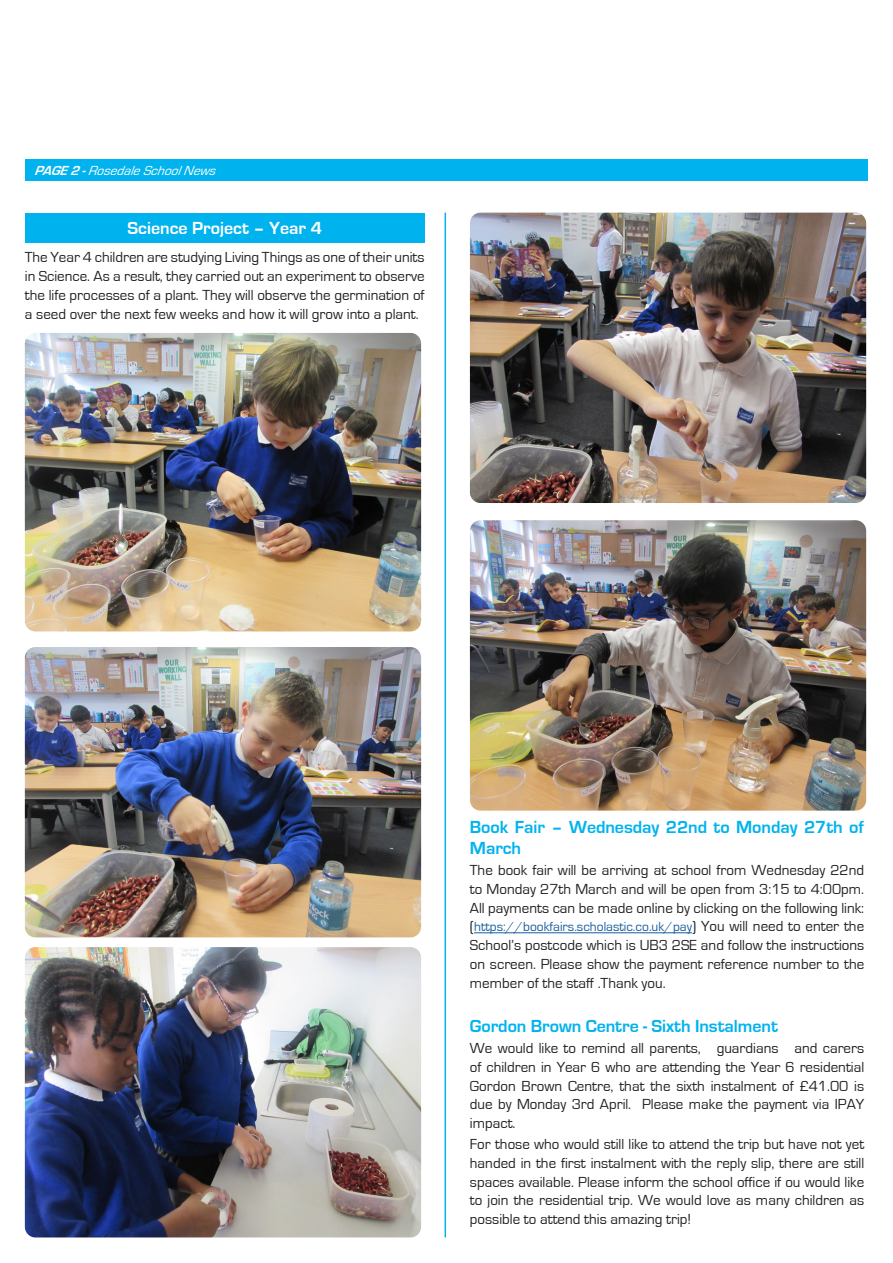
<style>
.page{position:relative;width:893px;height:1263px;background:#fff}
.page>*{position:absolute;margin:0;border:0;box-sizing:border-box;transform-origin:0 0}
.t1{font:700 18px/21.6px "Eurostile";letter-spacing:-.005em;color:#00b3ee}
.t2{font:700 18px "Eurostile";color:#fff}
.t3{font:15px/18.8px "Eurostile";color:#231f20;text-align:justify}
.t4{font:13.5px "Eurostile";color:#175d9e}
.t5{font:italic 13.5px "Eurostile";color:#fff}
.s1{font-weight:700}
.s2{font-size:15px;color:#231f20}
</style>
<div class="page">
<hr style="left:445px;top:213px;width:1px;height:1024px;background:#00b3ee">
<div style="left:25px;top:159px;width:842px;height:22px;background:#00b3ee"></div>
<img style="left:25px;top:333px;width:396px;height:298px">
<div style="left:25px;top:213px;width:400px;height:29px;background:#00b3ee"></div>
<img style="left:25px;top:647px;width:396px;height:290px">
<hr style="left:474px;top:932px;width:218px;height:1px;background:#175d9e">
<img style="left:25px;top:947px;width:396px;height:290px">
<img style="left:470px;top:213px;width:396px;height:290px">
<img style="left:470px;top:520px;width:396px;height:291px">
<p class="t5" style="left:34px;top:163px;width:188px"><span class="s1">PAGE2 -</span>RosedaleSchoolNews</p>
<p class="t2" style="left:127px;top:218px;width:196px">Science Project – Year 4</p>
<p class="t3" style="left:25px;top:248px;width:401px">The Year 4 children are studying Living Things as one of their units in Science. As a result, they carried out an experiment to observe the life processes of a plant. They will observe the germination of a seed over the next few weeks and how it will grow into a plant.</p>
<p class="t1" style="left:470px;top:816px;width:396px">Book Fair – Wednesday 22nd to Monday 27th of<br>March</p>
<p class="t3" style="left:470px;top:861px;width:396px">The book fair will be arriving at school from Wednesday 22nd to Monday 27th March and will be open from 3:15 to 4:00pm.<br>All payments can be made online by clicking on the following link:</p>
<p class="t4" style="left:470px;top:920px;width:396px"><span class="s2">(</span>https://bookfairs.scholastic.co.uk/pay<span class="s2">) You will need to enter the</span></p>
<p class="t3" style="left:470px;top:936px;width:396px">School’s postcode which is UB3 2SE and follow the instructions on screen. Please show the payment reference number to the member of the staff .Thank you.</p>
<p class="t1" style="left:470px;top:1016px;width:309px">Gordon Brown Centre - Sixth Instalment</p>
<p class="t3" style="left:470px;top:1039px;width:396px">We would like to remind all parents, guardians and carers of children in Year 6 who are attending the Year 6 residential Gordon Brown Centre, that the sixth instalment of £41.00 is due by Monday 3rd April. Please make the payment via IPAY impact.</p>
<p class="t3" style="left:470px;top:1135px;width:396px">For those who would still like to attend the trip but have not yet handed in the first instalment with the reply slip, there are still spaces available. Please inform the school office if ou would like to join the residential trip. We would love as many children as possible to attend this amazing trip!</p>
</div>
